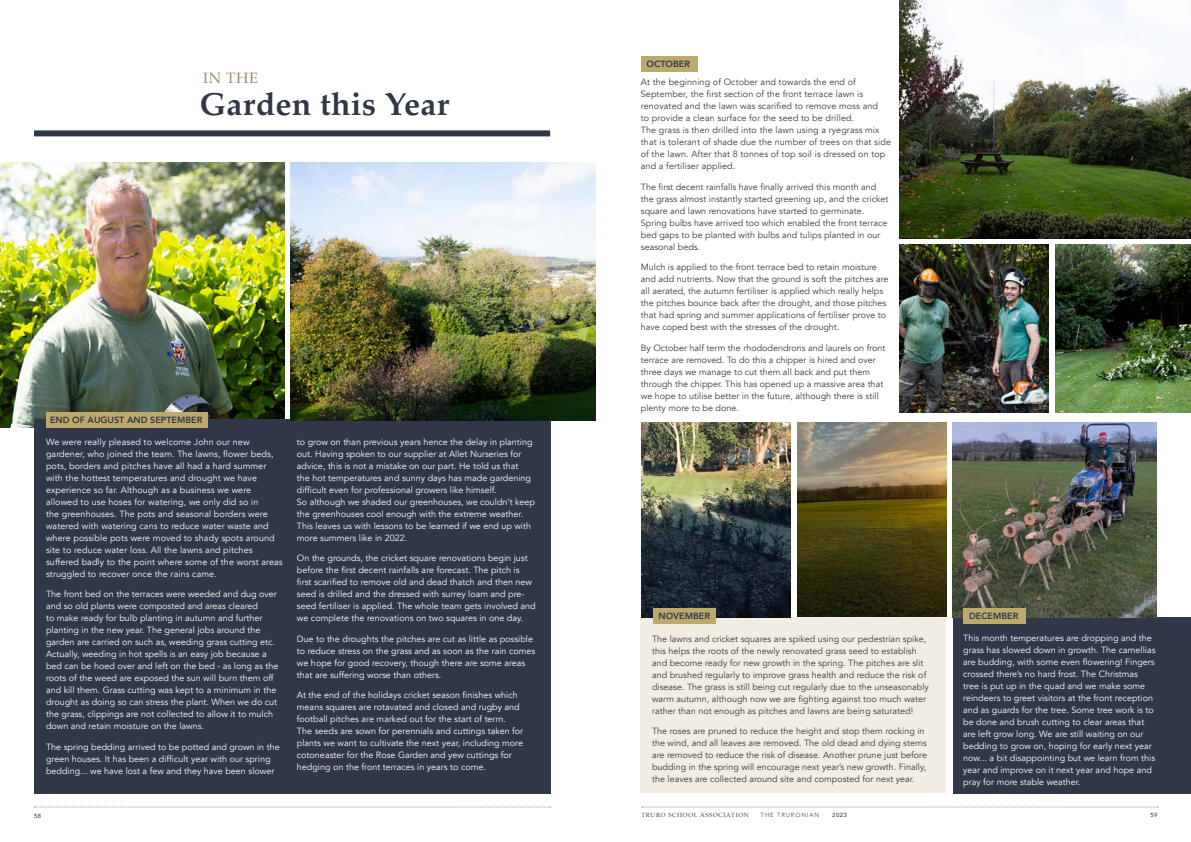
<style>
.page{position:relative;width:1191px;height:842px;background:#fff}
.page>*{position:absolute;margin:0;border:0;box-sizing:border-box;transform-origin:0 0}
.t1{font:700 32px "Palatino";letter-spacing:.01em;color:#2f3748}
.t2{font:15px "Palatino";color:#9c876f}
.t3{font:9px/12px "Avenir";color:#fff}
.t4{font:9px/12px "Avenir";color:#3c3c3b}
.t5{font:800 9px "Avenir";color:#2f3748}
.t6{font:6px "Palatino";letter-spacing:.12em;color:#3c3c3b}
.t7{font:300 6px "Avenir";letter-spacing:.15em;color:#3c3c3b}
.t8{font:500 6px "Avenir";letter-spacing:.07em;color:#3c3c3b}
</style>
<div class="page">
<div style="left:641px;top:617px;width:305px;height:176px;background:#f2ede2"></div>
<img style="left:0;top:163px;width:285px;height:265px">
<div style="left:34px;top:420px;width:516px;height:374px;background:#2f3748"></div>
<div style="left:953px;top:617px;width:238px;height:177px;background:#2f3748"></div>
<div style="left:46px;top:413px;width:162px;height:15px;background:#bda96c"></div>
<img style="left:899px;top:245px;width:149px;height:168px">
<img style="left:641px;top:423px;width:149px;height:194px">
<img style="left:952px;top:423px;width:205px;height:194px">
<img style="left:1055px;top:245px;width:136px;height:168px">
<img style="left:797px;top:423px;width:149px;height:193px">
<img style="left:291px;top:163px;width:304px;height:257px">
<img style="left:899px;top:0;width:292px;height:239px">
<div style="left:641px;top:57px;width:56px;height:15px;background:#bda96c"></div>
<div style="left:653px;top:609px;width:62px;height:15px;background:#bda96c"></div>
<div style="left:963px;top:609px;width:62px;height:15px;background:#bda96c"></div>
<div style="left:34px;top:130px;width:516px;height:6px;background:#2f3748"></div>
<svg style="left:642px;top:807px;width:516px;height:1px"></svg>
<svg style="left:34px;top:807px;width:517px;height:1px"></svg>
<h2 class="t2" style="left:203px;top:66px;width:57px">IN THE</h2>
<h1 class="t1" style="left:200px;top:77px;width:251px">Garden this Year</h1>
<p class="t5" style="left:50px;top:413px;width:154px">END OF AUGUST AND SEPTEMBER</p>
<p class="t3" style="left:46px;top:436px;width:238px">We were really pleased to welcome John our new gardener, who joined the team. The lawns, flower beds, pots, borders and pitches have all had a hard summer with the hottest temperatures and drought we have experience so far. Although as a business we were allowed to use hoses for watering, we only did so in<br>the greenhouses. The pots and seasonal borders were watered with watering cans to reduce water waste and where possible pots were moved to shady spots around site to reduce water loss. All the lawns and pitches suffered badly to the point where some of the worst areas struggled to recover once the rains came.</p>
<p class="t3" style="left:46px;top:588px;width:234px">The front bed on the terraces were weeded and dug over and so old plants were composted and areas cleared<br>to make ready for bulb planting in autumn and further planting in the new year. The general jobs around the garden are carried on such as, weeding grass cutting etc.<br>Actually, weeding in hot spells is an easy job because a bed can be hoed over and left on the bed - as long as the roots of the weed are exposed the sun will burn them off and kill them. Grass cutting was kept to a minimum in the drought as doing so can stress the plant. When we do cut the grass, clippings are not collected to allow it to mulch down and retain moisture on the lawns.</p>
<p class="t3" style="left:46px;top:741px;width:235px">The spring bedding arrived to be potted and grown in the green houses. It has been a difficult year with our spring bedding... we have lost a few and they have been slower</p>
<p class="t3" style="left:297px;top:436px;width:240px">to grow on than previous years hence the delay in planting out. Having spoken to our supplier at Allet Nurseries for advice, this is not a mistake on our part. He told us that<br>the hot temperatures and sunny days has made gardening difficult even for professional growers like himself.<br>So although we shaded our greenhouses, we couldn’t keep the greenhouses cool enough with the extreme weather.<br>This leaves us with lessons to be learned if we end up with more summers like in 2022.</p>
<p class="t3" style="left:297px;top:552px;width:240px">On the grounds, the cricket square renovations begin just before the first decent rainfalls are forecast. The pitch is first scarified to remove old and dead thatch and then new seed is drilled and the dressed with surrey loam and pre&shy;seed fertiliser is applied. The whole team gets involved and we complete the renovations on two squares in one day.</p>
<p class="t3" style="left:297px;top:633px;width:240px">Due to the droughts the pitches are cut as little as possible to reduce stress on the grass and as soon as the rain comes we hope for good recovery, though there are some areas that are suffering worse than others.</p>
<p class="t3" style="left:297px;top:689px;width:228px">At the end of the holidays cricket season finishes which means squares are rotavated and closed and rugby and football pitches are marked out for the start of term.<br>The seeds are sown for perennials and cuttings taken for plants we want to cultivate the next year, including more cotoneaster for the Rose Garden and yew cuttings for hedging on the front terraces in years to come.</p>
<p class="t5" style="left:646px;top:57px;width:45px">OCTOBER</p>
<p class="t4" style="left:641px;top:76px;width:252px">At the beginning of October and towards the end of September, the first section of the front terrace lawn is renovated and the lawn was scarified to remove moss and<br>to provide a clean surface for the seed to be drilled.<br>The grass is then drilled into the lawn using a ryegrass mix that is tolerant of shade due the number of trees on that side of the lawn. After that 8 tonnes of top soil is dressed on top and a fertiliser applied.</p>
<p class="t4" style="left:641px;top:181px;width:249px">The first decent rainfalls have finally arrived this month and the grass almost instantly started greening up, and the cricket square and lawn renovations have started to germinate.<br>Spring bulbs have arrived too which enabled the front terrace bed gaps to be planted with bulbs and tulips planted in our seasonal beds.</p>
<p class="t4" style="left:641px;top:261px;width:249px">Mulch is applied to the front terrace bed to retain moisture and add nutrients. Now that the ground is soft the pitches are all aerated, the autumn fertiliser is applied which really helps the pitches bounce back after the drought, and those pitches that had spring and summer applications of fertiliser prove to have coped best with the stresses of the drought.</p>
<p class="t4" style="left:641px;top:342px;width:246px">By October half term the rhododendrons and laurels on front terrace are removed. To do this a chipper is hired and over three days we manage to cut them all back and put them through the chipper. This has opened up a massive area that we hope to utilise better in the future, although there is still plenty more to be done.</p>
<p class="t5" style="left:658px;top:609px;width:53px">NOVEMBER</p>
<p class="t5" style="left:969px;top:609px;width:51px">DECEMBER</p>
<p class="t4" style="left:652px;top:633px;width:278px">The lawns and cricket squares are spiked using our pedestrian spike, this helps the roots of the newly renovated grass seed to establish and become ready for new growth in the spring. The pitches are slit and brushed regularly to improve grass health and reduce the risk of disease. The grass is still being cut regularly due to the unseasonably warm autumn, although now we are fighting against too much water rather than not enough as pitches and lawns are being saturated!</p>
<p class="t4" style="left:652px;top:725px;width:276px">The roses are pruned to reduce the height and stop them rocking in the wind, and all leaves are removed. The old dead and dying stems are removed to reduce the risk of disease. Another prune just before budding in the spring will encourage next year’s new growth. Finally, the leaves are collected around site and composted for next year.</p>
<p class="t3" style="left:963px;top:632px;width:194px">This month temperatures are dropping and the grass has slowed down in growth. The camellias are budding, with some even flowering! Fingers crossed there’s no hard frost. The Christmas tree is put up in the quad and we make some reindeers to greet visitors at the front reception and as guards for the tree. Some tree work is to be done and brush cutting to clear areas that are left grow long. We are still waiting on our bedding to grow on, hoping for early next year now... a bit disappointing but we learn from this year and improve on it next year and hope and pray for more stable weather.</p>
<p class="t8" style="left:34px;top:810px;width:9px">58</p>
<p class="t6" style="left:641px;top:810px;width:109px">TRURO SCHOOL ASSOCIATION</p>
<p class="t7" style="left:760px;top:812px;width:60px">THE TRURONIAN</p>
<p class="t8" style="left:832px;top:810px;width:16px">2023</p>
<p class="t8" style="left:1150px;top:810px;width:9px">59</p>
</div>
